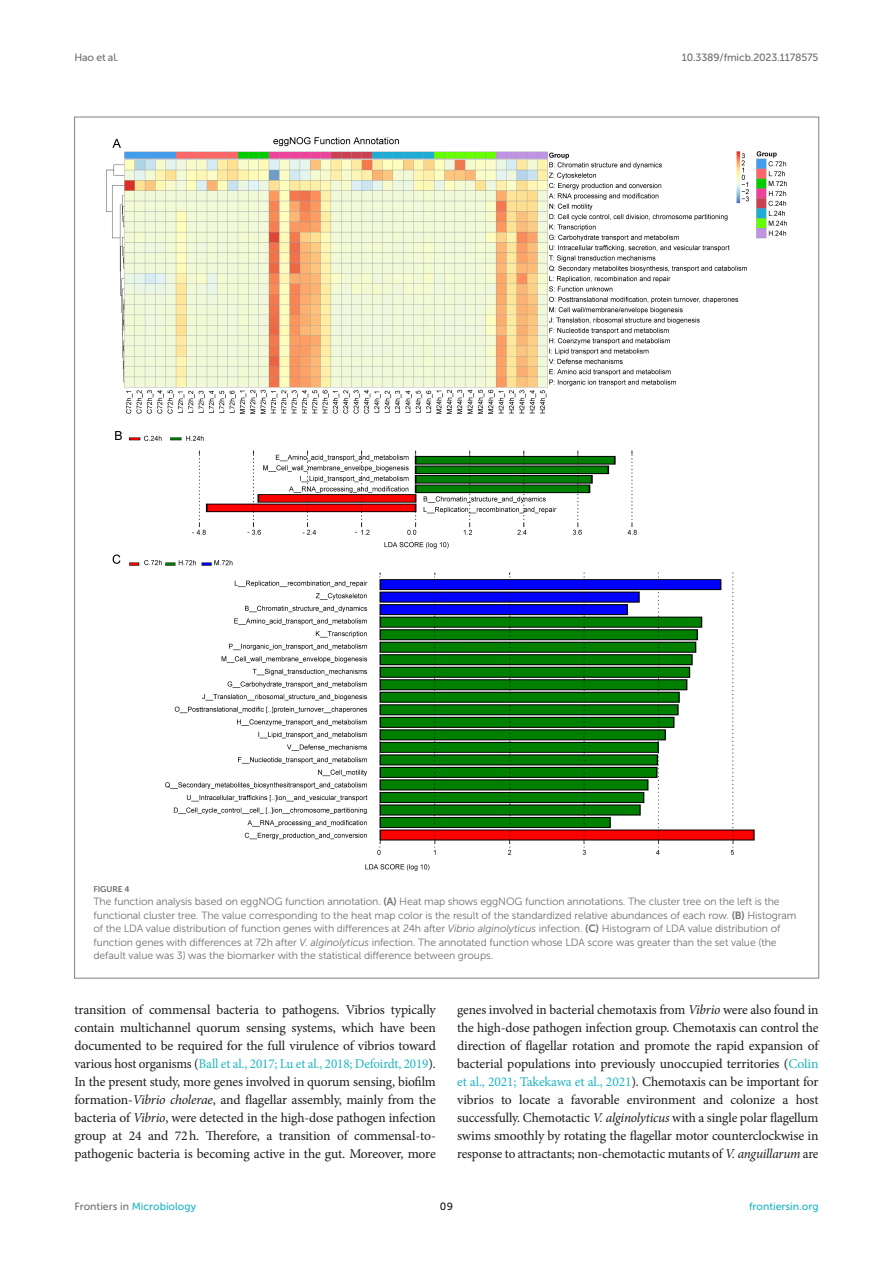
<style>
.page{position:relative;width:893px;height:1263px;background:#fff}
.page>*{position:absolute;margin:0;border:0;box-sizing:border-box;transform-origin:0 0}
.TEXT{font:13.5px/18px "Minion Pro";letter-spacing:-.01em;color:#1b1c1b;text-align:justify}
.FIG_LEG{font:10.5px/13.5px "Museo Sans 300";letter-spacing:-.01em;color:#706f70}
.t1{font:10.5px "Museo Sans 500";color:#1db5c3}
.t2{font:10.5px "Museo Sans 500";letter-spacing:-.015em;color:#706f70}
.t3{font:10.5px "Museo Sans 500";color:#1b1c1b}
.FIG_HD{font:8.25px "Museo Sans 700";letter-spacing:-.01em;color:#706f70}
.s1{font-family:"Museo Sans 700"}
.s2{font-style:italic}
.s3{color:#1db5c3}
.s4{color:#706f70}
</style>
<div class="page">
<img style="left:106px;top:137px;width:681px;height:734px">
<p class="t2" style="left:74px;top:51px;width:46px">Hao et al.</p>
<p class="t2" style="left:682px;top:51px;width:138px">10.3389/fmicb.2023.1178575</p>
<p class="FIG_HD" style="left:94px;top:884px;width:37px">FIGURE 4</p>
<p class="FIG_LEG" style="left:94px;top:895px;width:704px">The function analysis based on eggNOG function annotation. <span class="s1">(A)</span> Heat map shows eggNOG function annotations. The cluster tree on the left is the functional cluster tree. The value corresponding to the heat map color is the result of the standardized relative abundances of each row. <span class="s1">(B)</span> Histogram of the LDA value distribution of function genes with differences at 24 h after <span class="s2">Vibrio alginolyticus</span> infection. <span class="s1">(C)</span> Histogram of LDA value distribution of function genes with differences at 72 h after <span class="s2">V. alginolyticus</span> infection. The annotated function whose LDA score was greater than the set value (the default value was 3) was the biomarker with the statistical difference between groups.</p>
<p class="TEXT" style="left:74px;top:1001px;width:363px">transition of commensal bacteria to pathogens. Vibrios typically contain multichannel quorum sensing systems, which have been documented to be required for the full virulence of vibrios toward various host organisms (<span class="s3">Ball et al., 2017; Lu et al., 2018; Defoirdt, 2019</span>).<br>In the present study, more genes involved in quorum sensing, biofilm formation-<span class="s2">Vibrio cholerae</span>, and flagellar assembly, mainly from the bacteria of <span class="s2">Vibrio</span>, were detected in the high-dose pathogen infection group at 24 and 72h. Therefore, a transition of commensal-to&shy;pathogenic bacteria is becoming active in the gut. Moreover, more</p>
<p class="TEXT" style="left:457px;top:1001px;width:363px">genes involved in bacterial chemotaxis from <span class="s2">Vibrio</span> were also found in the high-dose pathogen infection group. Chemotaxis can control the direction of flagellar rotation and promote the rapid expansion of bacterial populations into previously unoccupied territories (<span class="s3">Colin et al., 2021; Takekawa et al., 2021</span>). Chemotaxis can be important for vibrios to locate a favorable environment and colonize a host successfully. Chemotactic <span class="s2">V. alginolyticus</span> with a single polar flagellum swims smoothly by rotating the flagellar motor counterclockwise in response to attractants; non-chemotactic mutants of <span class="s2">V. anguillarum</span> are</p>
<p class="t1" style="left:74px;top:1200px;width:123px"><span class="s4">Frontiers in</span> Microbiology</p>
<p class="t3" style="left:440px;top:1200px;width:15px">09</p>
<p class="t1" style="left:749px;top:1200px;width:71px">frontiersin.org</p>
</div>
